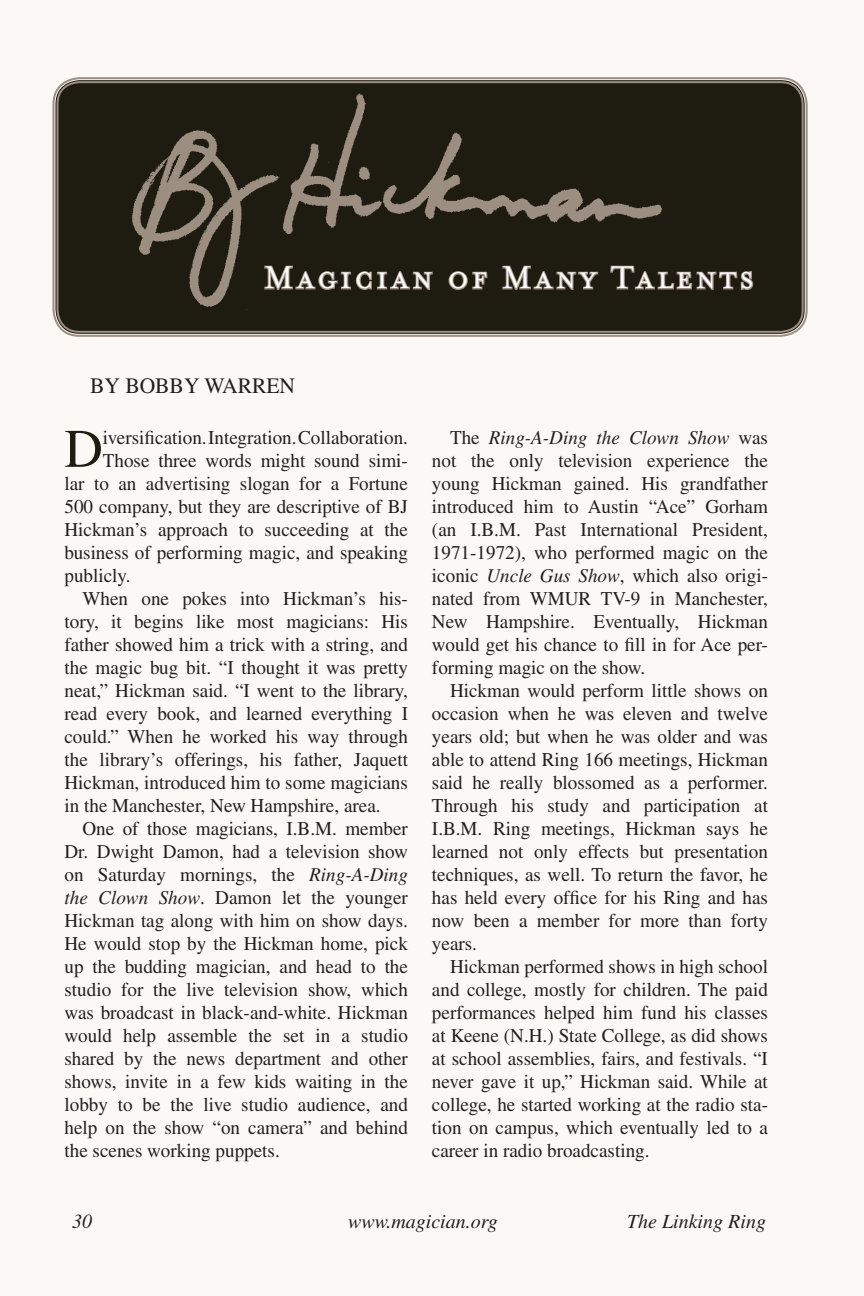
<style>
.page{position:relative;width:864px;height:1296px;background:#fbf8f5}
.page>*{position:absolute;margin:0;border:0;box-sizing:border-box;transform-origin:0 0}
.t1{font:54.2px "Times LT Std";color:#1e1b11}
.t2{font:36px "Mrs Eaves OT";letter-spacing:.09em;color:#fff}
.t3{font:22px "Times LT Std";color:#231f20}
.t4{font:italic 20px "Times LT Std";color:#231f20}
.t5{font:19.6px/23px "Times LT Std";color:#231f20;text-align:justify}
.s1{font-style:italic}
</style>
<div class="page">
<div style="left:56px;top:80px;width:749px;height:254px;background:#1e1b11;border-radius:24px"></div>
<img style="left:52px;top:77px;width:729px;height:260px">
<h2 class="t2" style="left:264px;top:257px;width:491px">Magician of Many Talents</h2>
<p class="t3" style="left:90px;top:373px;width:65px">By Bobb</p>
<p class="t3" style="left:184px;top:373px;width:54px">y Warren</p>
<h1 class="t1" style="left:64px;top:418px;width:40px">D</h1>
<p class="t5" style="left:103px;top:426px;width:307px">iversification. Integration. Collaboration.</p>
<p class="t5" style="left:103px;top:449px;width:307px">Those three words might sound simi-</p>
<p class="t5" style="left:65px;top:472px;width:345px">lar to an advertising slogan for a Fortune</p>
<p class="t5" style="left:65px;top:495px;width:345px">500 company, but they are descriptive of BJ</p>
<p class="t5" style="left:65px;top:518px;width:345px">Hickman’s approach to succeeding at the</p>
<p class="t5" style="left:65px;top:541px;width:345px">business of performing magic, and speaking</p>
<p class="t5" style="left:65px;top:564px;width:68px">publicly.</p>
<p class="t5" style="left:83px;top:587px;width:327px">When one pokes into Hickman’s his-</p>
<p class="t5" style="left:65px;top:610px;width:345px">tory, it begins like most magicians: His</p>
<p class="t5" style="left:65px;top:633px;width:345px">father showed him a trick with a string, and</p>
<p class="t5" style="left:65px;top:656px;width:345px">the magic bug bit. “I thought it was pretty</p>
<p class="t5" style="left:65px;top:679px;width:345px">neat,” Hickman said. “I went to the library,</p>
<p class="t5" style="left:65px;top:702px;width:345px">read every book, and learned everything I</p>
<p class="t5" style="left:65px;top:725px;width:345px">could.” When he worked his way through</p>
<p class="t5" style="left:65px;top:748px;width:345px">the library’s offerings, his father, Jaquett</p>
<p class="t5" style="left:65px;top:771px;width:345px">Hickman, introduced him to some magicians</p>
<p class="t5" style="left:65px;top:794px;width:318px">in the Manchester, New Hampshire, area.</p>
<p class="t5" style="left:83px;top:816px;width:327px">One of those magicians, I.B.M. member</p>
<p class="t5" style="left:65px;top:839px;width:345px">Dr. Dwight Damon, had a television show</p>
<p class="t5" style="left:65px;top:862px;width:345px">on Saturday mornings, the <span class="s1">Ring-A-Ding</span></p>
<p class="t5" style="left:65px;top:885px;width:345px"><span class="s1">the Clown Show</span>. Damon let the younger</p>
<p class="t5" style="left:65px;top:908px;width:345px">Hickman tag along with him on show days.</p>
<p class="t5" style="left:65px;top:931px;width:345px">He would stop by the Hickman home, pick</p>
<p class="t5" style="left:65px;top:954px;width:345px">up the budding magician, and head to the</p>
<p class="t5" style="left:65px;top:977px;width:345px">studio for the live television show, which</p>
<p class="t5" style="left:65px;top:1000px;width:345px">was broadcast in black-and-white. Hickman</p>
<p class="t5" style="left:65px;top:1023px;width:345px">would help assemble the set in a studio</p>
<p class="t5" style="left:65px;top:1046px;width:345px">shared by the news department and other</p>
<p class="t5" style="left:65px;top:1069px;width:345px">shows, invite in a few kids waiting in the</p>
<p class="t5" style="left:65px;top:1092px;width:345px">lobby to be the live studio audience, and</p>
<p class="t5" style="left:65px;top:1115px;width:345px">help on the show “on camera” and behind</p>
<p class="t5" style="left:65px;top:1138px;width:217px">the scenes working puppets.</p>
<p class="t5" style="left:432px;top:426px;width:338px;text-indent:18px">The <span class="s1">Ring-A-Ding the Clown Show</span> was not the only television experience the young Hickman gained. His grandfather introduced him to Austin “Ace” Gorham (an I.B.M. Past International President, 1971-1972), who performed magic on the iconic <span class="s1">Uncle Gus Show</span>, which also origi&shy;nated from WMUR TV-9 in Manchester, New Hampshire. Eventually, Hickman would get his chance to fill in for Ace per&shy;forming magic on the show.</p>
<p class="t5" style="left:432px;top:679px;width:338px;text-indent:18px">Hickman would perform little shows on occasion when he was eleven and twelve years old; but when he was older and was able to attend Ring 166 meetings, Hickman said he really blossomed as a performer.<br>Through his study and participation at I.B.M. Ring meetings, Hickman says he learned not only effects but presentation techniques, as well. To return the favor, he has held every office for his Ring and has now been a member for more than forty years.</p>
<p class="t5" style="left:432px;top:954px;width:338px;text-indent:18px">Hickman performed shows in high school and college, mostly for children. The paid performances helped him fund his classes at Keene (N.H.) State College, as did shows at school assemblies, fairs, and festivals. “I never gave it up,” Hickman said. While at college, he started working at the radio sta&shy;tion on campus, which eventually led to a career in radio broadcasting.</p>
<p class="t4" style="left:72px;top:1210px;width:21px">30</p>
<p class="t4" style="left:348px;top:1210px;width:151px">www.magician.org</p>
<p class="t4" style="left:627px;top:1210px;width:140px">The Linking Ring</p>
</div>
